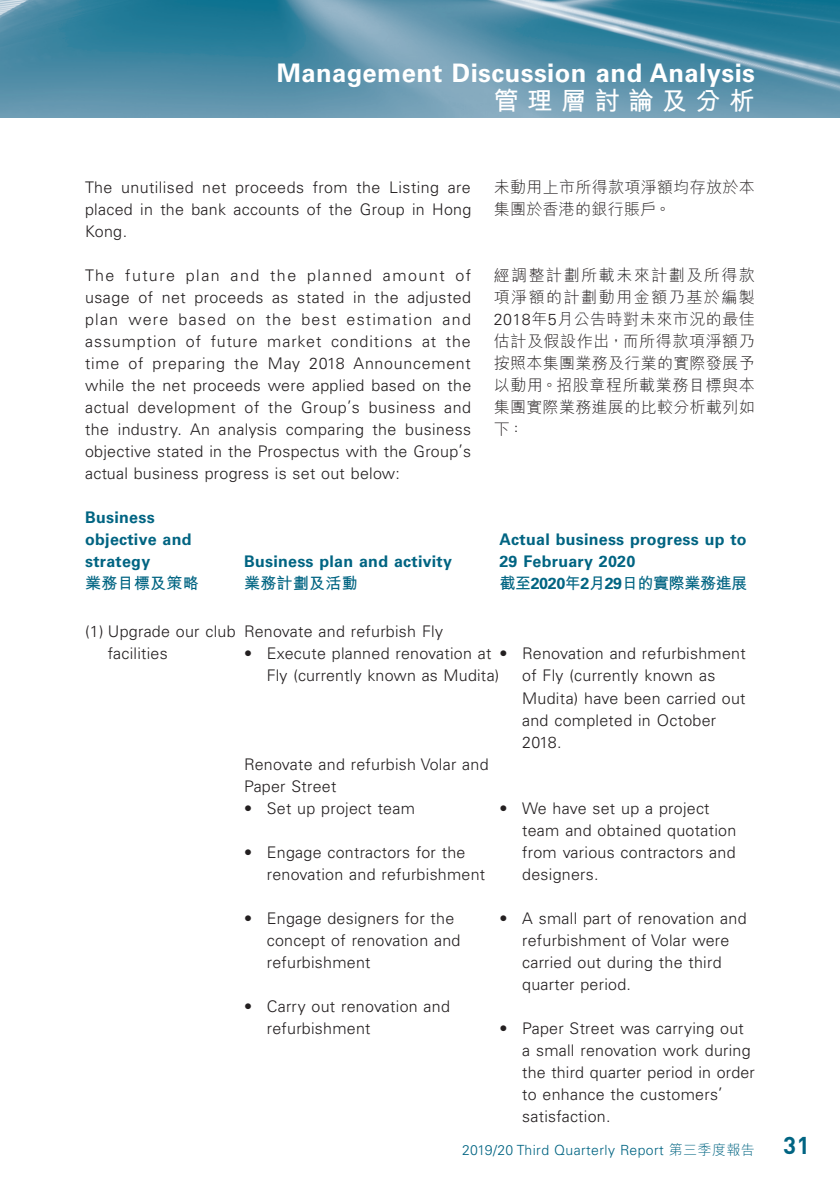
<style>
.page{position:relative;width:840px;height:1191px;background:#fff}
.page>*{position:absolute;margin:0;border:0;box-sizing:border-box;transform-origin:0 0}
.t1{font:700 25.6px "Univers LT Std";letter-spacing:.015em;color:#fff}
.t2{font:700 25.6px "M Hei HK";letter-spacing:.315em;color:#fff}
.t3{font:300 16px/22px "Univers LT Std";letter-spacing:.015em;color:#231f20}
.t4{font:300 16px/22px "M Hei HK";letter-spacing:.02em;color:#231f20}
.t5{font:700 16px/22px "Univers LT Std";letter-spacing:.015em;color:#006482}
.t6{font:700 16px "M Hei HK";letter-spacing:-.025em;color:#006482}
.t7{font:700 16px "M Hei HK";letter-spacing:.015em;color:#006482}
.t8{font:300 14px "Univers LT Std";letter-spacing:.03em;color:#006482}
.s1{font-family:"Univers LT Std"}
.s2{font-family:"M Hei HK"}
.s3{font-family:"DIN Pro";font-weight:700;font-size:24px}
</style>
<div class="page">
<img style="left:0;top:0;width:839px;height:118px">
<h1 class="t1" style="left:277px;top:58px;width:479px">Management Discussion and Analysis</h1>
<h1 class="t2" style="left:493px;top:82px;width:263px">管理層討論及分析</h1>
<p class="t3" style="left:85px;top:176px;width:387px;text-align:justify">The unutilised net proceeds from the Listing are placed in the bank accounts of the Group in Hong Kong.</p>
<p class="t3" style="left:85px;top:264px;width:387px;text-align:justify">The future plan and the planned amount of usage of net proceeds as stated in the adjusted plan were based on the best estimation and assumption of future market conditions at the time of preparing the May 2018 Announcement while the net proceeds were applied based on the actual development of the Group’s business and the industry. An analysis comparing the business objective stated in the Prospectus with the Group’s actual business progress is set out below:</p>
<p class="t5" style="left:85px;top:506px;width:108px">Business objective and strategy</p>
<p class="t5" style="left:244px;top:550px;width:209px">Business plan and activity</p>
<p class="t4" style="left:493px;top:175px;width:262px">未動用上市所得款項淨額均存放於本集團於香港的銀行賬戶。</p>
<p class="t4" style="left:493px;top:263px;width:262px;text-align:justify">經調整計劃所載未來計劃及所得款項淨額的計劃動用金額乃基於編製<span class="s1">2018</span>年<span class="s1">5</span>月公告時對未來市況的最佳估計及假設作出，而所得款項淨額乃按照本集團業務及行業的實際發展予以動用。招股章程所載業務目標與本集團實際業務進展的比較分析載列如下：</p>
<p class="t5" style="left:499px;top:528px;width:248px">Actual business progress up to<br>29 February 2020</p>
<p class="t7" style="left:85px;top:571px;width:115px">業務目標及策略</p>
<p class="t7" style="left:244px;top:571px;width:115px">業務計劃及活動</p>
<p class="t6" style="left:499px;top:571px;width:249px">截至<span class="s1">2020</span>年<span class="s1">2</span>月<span class="s1">29</span>日的實際業務進展</p>
<p class="t3" style="left:108px;top:621px;width:129px;text-indent:-23px">(1) Upgrade our club facilities</p>
<p class="t3" style="left:244px;top:621px;width:200px">Renovate and refurbish Fly</p>
<p class="t3" style="left:522px;top:643px;width:225px;text-indent:-23px">• Renovation and refurbishment of Fly (currently known as<br>Mudita) have been carried out and completed in October<br>2018.</p>
<p class="t3" style="left:266px;top:643px;width:234px;text-indent:-23px">• Execute planned renovation at<br>Fly (currently known as Mudita)</p>
<p class="t3" style="left:244px;top:753px;width:246px">Renovate and refurbish Volar and<br>Paper Street</p>
<p class="t3" style="left:244px;top:797px;width:172px">• Set up project team</p>
<p class="t3" style="left:266px;top:841px;width:220px;text-indent:-23px">• Engage contractors for the renovation and refurbishment</p>
<p class="t3" style="left:266px;top:907px;width:195px;text-indent:-23px">• Engage designers for the concept of renovation and refurbishment</p>
<p class="t3" style="left:266px;top:995px;width:185px;text-indent:-23px">• Carry out renovation and refurbishment</p>
<p class="t3" style="left:522px;top:797px;width:215px;text-indent:-23px">• We have set up a project team and obtained quotation from various contractors and designers.</p>
<p class="t3" style="left:522px;top:907px;width:226px;text-indent:-23px">• A small part of renovation and refurbishment of Volar were carried out during the third quarter period.</p>
<p class="t3" style="left:522px;top:1017px;width:234px;text-indent:-23px">• Paper Street was carrying out a small renovation work during the third quarter period in order to enhance the customers’ satisfaction.</p>
<p class="t8" style="left:462px;top:1141px;width:349px">2019/20 Third Quarterly Report <span class="s2">第三季度報告</span> <span class="s3">31</span></p>
</div>
